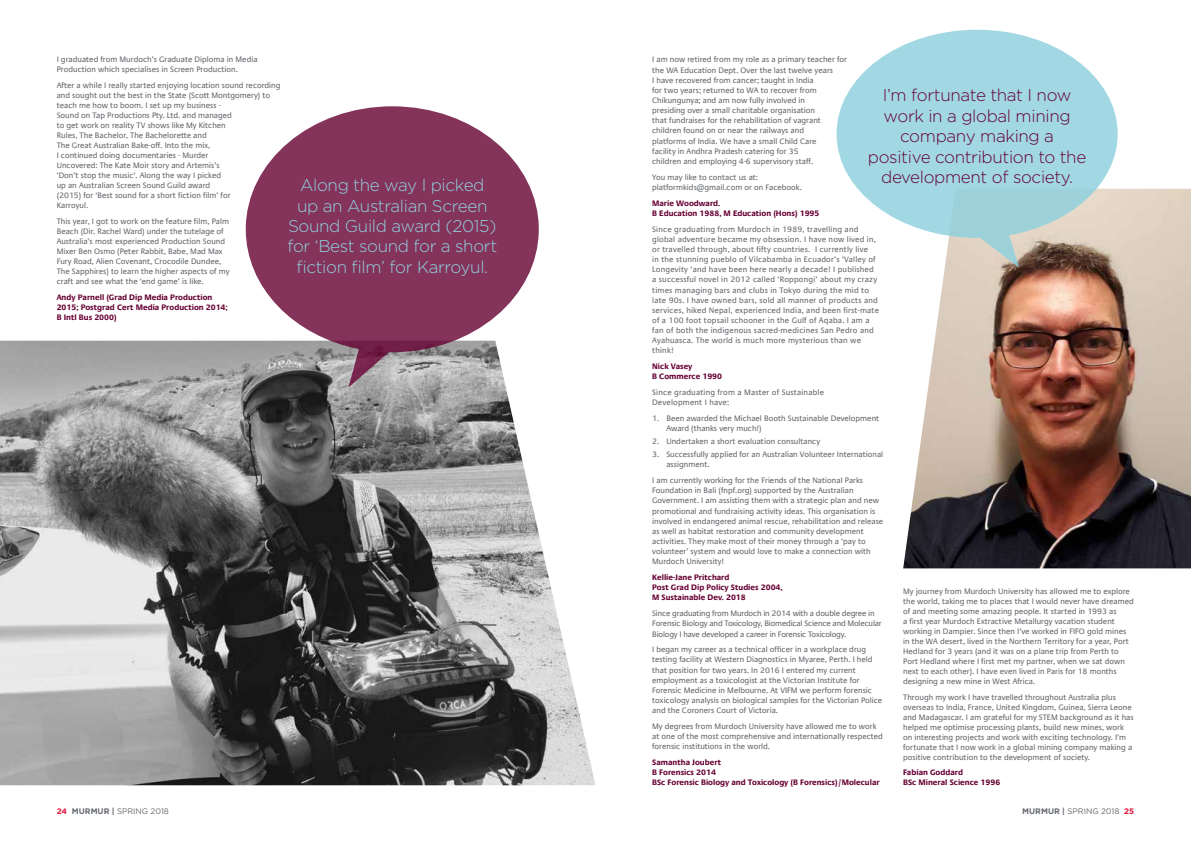
<style>
.page{position:relative;width:1191px;height:842px;background:#fff}
.page>*{position:absolute;margin:0;border:0;box-sizing:border-box;transform-origin:0 0}
.t1{font:300 17px/20.4px "Gotham";letter-spacing:-.02em;color:#91d1de;text-align:center}
.t2{font:300 17px/20.4px "Gotham";letter-spacing:-.02em;color:#603;text-align:center}
.t3{font:8px/10px "Praxis Com";color:#65696e}
.t4{font:8px/10.1px "Praxis Com";letter-spacing:.02em;color:#65696e}
.t5{font:700 8px/10.1px "Praxis Com";color:#603}
.t6{font:8px/10.1px "Praxis Com";letter-spacing:-.02em;color:#65696e}
.t7{font:8px "Gotham";color:#65696e}
.s1{font-weight:700;color:#e3173e}
.s2{font-weight:700}
</style>
<div class="page">
<img style="left:0;top:341px;width:595px;height:444px">
<svg style="left:246px;top:106px;width:293px;height:281px;fill:#84335b"></svg>
<img style="left:903px;top:189px;width:288px;height:379px">
<svg style="left:836px;top:30px;width:281px;height:238px;fill:#a1d8e3"></svg>
<p class="t3" style="left:57px;top:55px;width:202px">I graduated from Murdoch’s Graduate Diploma in Media<br>Production which specialises in Screen Production.</p>
<p class="t3" style="left:57px;top:80px;width:225px">After a while I really started enjoying location sound recording and sought out the best in the State (Scott Montgomery) to teach me how to boom. I set up my business -<br>Sound on Tap Productions Pty. Ltd. and managed<br>to get work on reality TV shows like My Kitchen<br>Rules, The Bachelor, The Bachelorette and<br>The Great Australian Bake-off. Into the mix,<br>I continued doing documentaries - Murder<br>Uncovered: The Kate Moir story and Artemis’s<br>‘Don’t stop the music’. Along the way I picked<br>up an Australian Screen Sound Guild award<br>(2015) for ‘Best sound for a short fiction film’ for<br>Karroyul.</p>
<p class="t3" style="left:57px;top:216px;width:174px">This year, I got to work on the feature film, Palm Beach (Dir. Rachel Ward) under the tutelage of Australia’s most experienced Production Sound Mixer Ben Osmo (Peter Rabbit, Babe, Mad Max Fury Road, Alien Covenant, Crocodile Dundee, The Sapphires) to learn the higher aspects of my craft and see what the ‘end game’ is like.</p>
<p class="t5" style="left:57px;top:292px;width:172px">Andy Parnell (Grad Dip Media Production<br>2015; Postgrad Cert Media Production 2014;<br>B Intl Bus 2000)</p>
<h1 class="t1" style="left:287px;top:175px;width:211px">Along the way I picked up an Australian Screen<br>Sound Guild award (2015) for ‘Best sound for a short fiction film’ for Karroyul.</h1>
<p class="t3" style="left:652px;top:55px;width:196px">I am now retired from my role as a primary teacher for the WA Education Dept. Over the last twelve years<br>I have recovered from cancer; taught in India<br>for two years; returned to WA to recover from Chikungunya; and am now fully involved in<br>presiding over a small charitable organisation<br>that fundraises for the rehabilitation of vagrant children found on or near the railways and<br>platforms of India. We have a small Child Care<br>facility in Andhra Pradesh catering for 35<br>children and employing 4-6 supervisory staff.</p>
<p class="t3" style="left:652px;top:172px;width:151px">You may like to contact us at: platformkids@gmail.com or on Facebook.</p>
<p class="t5" style="left:652px;top:198px;width:169px">Marie Woodward.<br>B Education 1988, M Education (Hons) 1995</p>
<p class="t4" style="left:652px;top:224px;width:228px">Since graduating from Murdoch in 1989, travelling and global adventure became my obsession. I have now lived in, or travelled through, about fifty countries. I currently live<br>in the stunning pueblo of Vilcabamba in Ecuador’s ‘Valley of Longevity ‘and have been here nearly a decade! I published a successful novel in 2012 called ‘Roppongi’ about my crazy times managing bars and clubs in Tokyo during the mid to late 90s. I have owned bars, sold all manner of products and services, hiked Nepal, experienced India, and been first-mate of a 100 foot topsail schooner in the Gulf of Aqaba. I am a fan of both the indigenous sacred-medicines San Pedro and Ayahuasca. The world is much more mysterious than we think!</p>
<p class="t5" style="left:652px;top:361px;width:71px">Nick Vasey<br>B Commerce 1990</p>
<p class="t4" style="left:652px;top:387px;width:173px">Since graduating from a Master of Sustainable<br>Development I have:</p>
<p class="t3" style="left:666px;top:413px;width:214px;text-indent:-14px">1. Been awarded the Michael Booth Sustainable Development<br>Award (thanks very much!)</p>
<p class="t3" style="left:652px;top:437px;width:169px">2. Undertaken a short evaluation consultancy</p>
<p class="t3" style="left:666px;top:449px;width:218px;text-indent:-14px">3. Successfully applied for an Australian Volunteer International assignment.</p>
<p class="t3" style="left:652px;top:475px;width:233px">I am currently working for the Friends of the National Parks Foundation in Bali (fnpf.org) supported by the Australian Government. I am assisting them with a strategic plan and new promotional and fundraising activity ideas. This organisation is involved in endangered animal rescue, rehabilitation and release as well as habitat restoration and community development activities. They make most of their money through a ‘pay to volunteer’ system and would love to make a connection with Murdoch University!</p>
<p class="t5" style="left:652px;top:572px;width:132px">Kellie-Jane Pritchard<br>Post Grad Dip Policy Studies 2004,<br>M Sustainable Dev. 2018</p>
<p class="t6" style="left:652px;top:608px;width:231px">Since graduating from Murdoch in 2014 with a double degree in<br>Forensic Biology and Toxicology, Biomedical Science and Molecular<br>Biology I have developed a career in Forensic Toxicology.</p>
<p class="t3" style="left:652px;top:645px;width:232px">I began my career as a technical officer in a workplace drug testing facility at Western Diagnostics in Myaree, Perth. I held that position for two years. In 2016 I entered my current employment as a toxicologist at the Victorian Institute for Forensic Medicine in Melbourne. At VIFM we perform forensic toxicology analysis on biological samples for the Victorian Police and the Coroners Court of Victoria.</p>
<p class="t3" style="left:652px;top:721px;width:232px">My degrees from Murdoch University have allowed me to work at one of the most comprehensive and internationally respected forensic institutions in the world.</p>
<p class="t5" style="left:652px;top:757px;width:229px">Samantha Joubert<br>B Forensics 2014<br>BSc Forensic Biology and Toxicology (B Forensics)/Molecular</p>
<h1 class="t2" style="left:868px;top:85px;width:220px">I’m fortunate that I now work in a global mining company making a positive contribution to the development of society.</h1>
<p class="t3" style="left:903px;top:586px;width:232px">My journey from Murdoch University has allowed me to explore the world, taking me to places that I would never have dreamed of and meeting some amazing people. It started in 1993 as<br>a first year Murdoch Extractive Metallurgy vacation student working in Dampier. Since then I’ve worked in FIFO gold mines in the WA desert, lived in the Northern Territory for a year, Port Hedland for 3 years (and it was on a plane trip from Perth to Port Hedland where I first met my partner, when we sat down next to each other). I have even lived in Paris for 18 months designing a new mine in West Africa.</p>
<p class="t3" style="left:903px;top:692px;width:232px">Through my work I have travelled throughout Australia plus overseas to India, France, United Kingdom, Guinea, Sierra Leone and Madagascar. I am grateful for my STEM background as it has helped me optimise processing plants, build new mines, work on interesting projects and work with exciting technology. I’m fortunate that I now work in a global mining company making a positive contribution to the development of society.</p>
<p class="t5" style="left:903px;top:768px;width:99px">Fabian Goddard<br>BSc Mineral Science 1996</p>
<p class="t7" style="left:57px;top:806px;width:114px"><span class="s1">24</span> <span class="s2">MURMUR |</span> SPRING 2018</p>
<p class="t7" style="left:1022px;top:806px;width:113px"><span class="s2">MURMUR |</span> SPRING 2018 <span class="s1">25</span></p>
</div>
